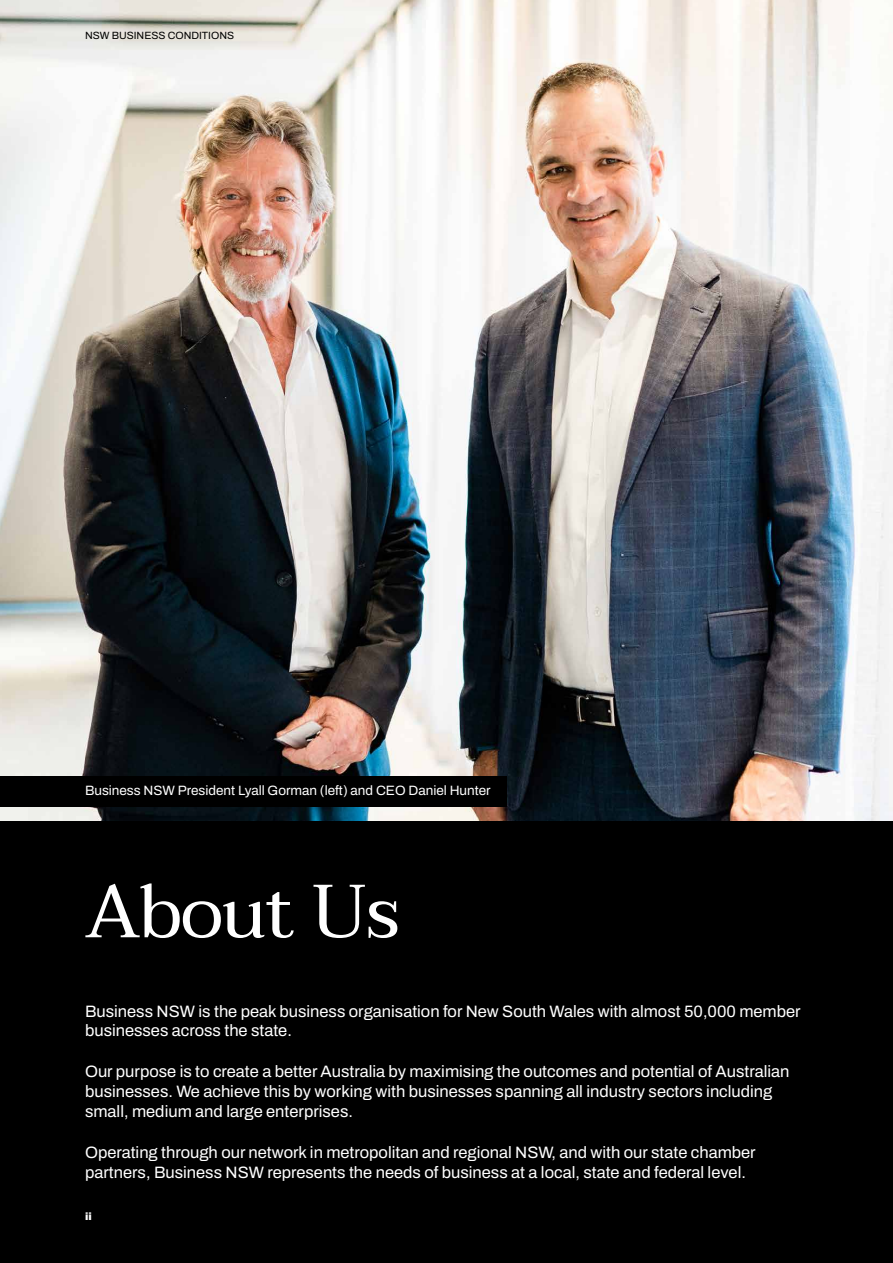
<style>
.page{position:relative;width:893px;height:1263px;background:#fff}
.page>*{position:absolute;margin:0;border:0;box-sizing:border-box;transform-origin:0 0}
.t1{font:75px "Taviraj";letter-spacing:-.02em;color:#fff}
.t2{font:16.5px/19.8px "Archivo";color:#fff}
.t3{font:13.5px "Archivo";color:#fff}
.t4{font:10.5px "Archivo";color:#000}
.t5{font:900 10.5px "Archivo";color:#fff}
</style>
<div class="page">
<img style="left:0;top:0;width:893px;height:821px">
<div style="left:0;top:821px;width:893px;height:442px;background:#000"></div>
<div style="left:0;top:776px;width:506px;height:30px;background:#000"></div>
<p class="t4" style="left:85px;top:28px;width:151px">NSW BUSINESS CONDITIONS</p>
<p class="t3" style="left:85px;top:781px;width:407px">Business NSW President Lyall Gorman (left) and CEO Daniel Hunter</p>
<h1 class="t1" style="left:85px;top:852px;width:316px">About Us</h1>
<p class="t2" style="left:85px;top:1001px;width:717px">Business NSW is the peak business organisation for New South Wales with almost 50,000 member businesses across the state.</p>
<p class="t2" style="left:85px;top:1062px;width:706px">Our purpose is to create a better Australia by maximising the outcomes and potential of Australian businesses. We achieve this by working with businesses spanning all industry sectors including small, medium and large enterprises.</p>
<p class="t2" style="left:85px;top:1142px;width:672px">Operating through our network in metropolitan and regional NSW, and with our state chamber partners, Business NSW represents the needs of business at a local, state and federal level.</p>
<p class="t5" style="left:85px;top:1209px;width:8px">ii</p>
</div>
